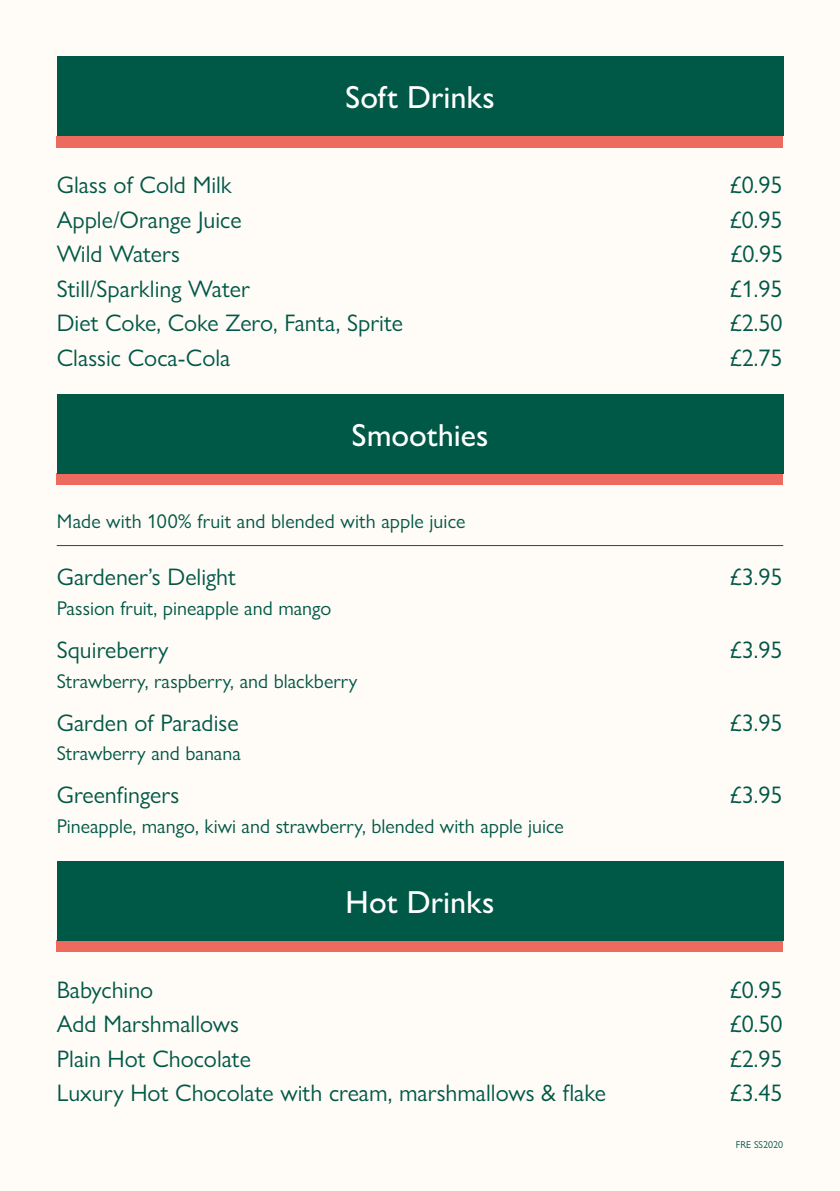
<style>
.page{position:relative;width:840px;height:1191px;background:#fff}
.page>*{position:absolute;margin:0;border:0;box-sizing:border-box;transform-origin:0 0}
.t1{font:500 32px "Gill Sans Nova";color:#fff}
.t2{font:24px "Gill Sans Nova";color:#005847}
.t3{font:20px "Gill Sans Nova";color:#005847}
.t4{font:10px "Gill Sans Nova";color:#005847}
</style>
<div class="page">
<div style="left:0;top:0;width:839px;height:1191px;background:#fffbf7"></div>
<div style="left:57px;top:136px;width:725px;height:11px;background:#ed6a5e"></div>
<div style="left:57px;top:474px;width:725px;height:11px;background:#ed6a5e"></div>
<div style="left:57px;top:940px;width:725px;height:12px;background:#ed6a5e"></div>
<div style="left:57px;top:57px;width:725px;height:79px;background:#005847"></div>
<div style="left:57px;top:394px;width:725px;height:80px;background:#005847"></div>
<div style="left:57px;top:861px;width:725px;height:79px;background:#005847"></div>
<hr style="left:57px;top:545px;width:725px;height:1px;background:#005847">
<h1 class="t1" style="left:345px;top:78px;width:151px">Soft Drinks</h1>
<p class="t2" style="left:57px;top:170px;width:176px">Glass of Cold Milk</p>
<p class="t2" style="left:729px;top:170px;width:54px">£0.95</p>
<p class="t2" style="left:57px;top:205px;width:186px">Apple/Orange Juice</p>
<p class="t2" style="left:729px;top:205px;width:54px">£0.95</p>
<p class="t2" style="left:57px;top:239px;width:125px">Wild Waters</p>
<p class="t2" style="left:730px;top:239px;width:54px">£0.95</p>
<p class="t2" style="left:57px;top:274px;width:195px">Still/Sparkling Water</p>
<p class="t2" style="left:729px;top:274px;width:54px">£1.95</p>
<p class="t2" style="left:57px;top:308px;width:347px">Diet Coke, Coke Zero, Fanta, Sprite</p>
<p class="t2" style="left:729px;top:308px;width:54px">£2.50</p>
<p class="t2" style="left:57px;top:343px;width:175px">Classic Coca-Cola</p>
<p class="t2" style="left:729px;top:343px;width:54px">£2.75</p>
<h1 class="t1" style="left:351px;top:415px;width:138px">Smoothies</h1>
<p class="t3" style="left:57px;top:509px;width:410px">Made with 100% fruit and blended with apple juice</p>
<p class="t2" style="left:57px;top:562px;width:181px">Gardener’s Delight</p>
<p class="t2" style="left:729px;top:562px;width:54px">£3.95</p>
<p class="t3" style="left:57px;top:596px;width:276px">Passion fruit, pineapple and mango</p>
<p class="t2" style="left:57px;top:635px;width:113px">Squireberry</p>
<p class="t2" style="left:729px;top:635px;width:54px">£3.95</p>
<p class="t3" style="left:57px;top:668px;width:302px">Strawberry, raspberry, and blackberry</p>
<p class="t2" style="left:57px;top:707px;width:183px">Garden of Paradise</p>
<p class="t2" style="left:729px;top:707px;width:54px">£3.95</p>
<p class="t3" style="left:57px;top:741px;width:185px">Strawberry and banana</p>
<p class="t2" style="left:57px;top:780px;width:124px">Greenfingers</p>
<p class="t2" style="left:729px;top:780px;width:54px">£3.95</p>
<p class="t3" style="left:57px;top:814px;width:508px">Pineapple, mango, kiwi and strawberry, blended with apple juice</p>
<h1 class="t1" style="left:345px;top:882px;width:150px">Hot Drinks</h1>
<p class="t2" style="left:57px;top:975px;width:98px">Babychino</p>
<p class="t2" style="left:729px;top:975px;width:54px">£0.95</p>
<p class="t2" style="left:57px;top:1009px;width:184px">Add Marshmallows</p>
<p class="t2" style="left:729px;top:1009px;width:54px">£0.50</p>
<p class="t2" style="left:57px;top:1044px;width:196px">Plain Hot Chocolate</p>
<p class="t2" style="left:729px;top:1044px;width:54px">£2.95</p>
<p class="t2" style="left:57px;top:1078px;width:550px">Luxury Hot Chocolate with cream, marshmallows &amp; flake</p>
<p class="t2" style="left:729px;top:1078px;width:54px">£3.45</p>
<p class="t4" style="left:735px;top:1138px;width:49px">FRE SS2020</p>
</div>
